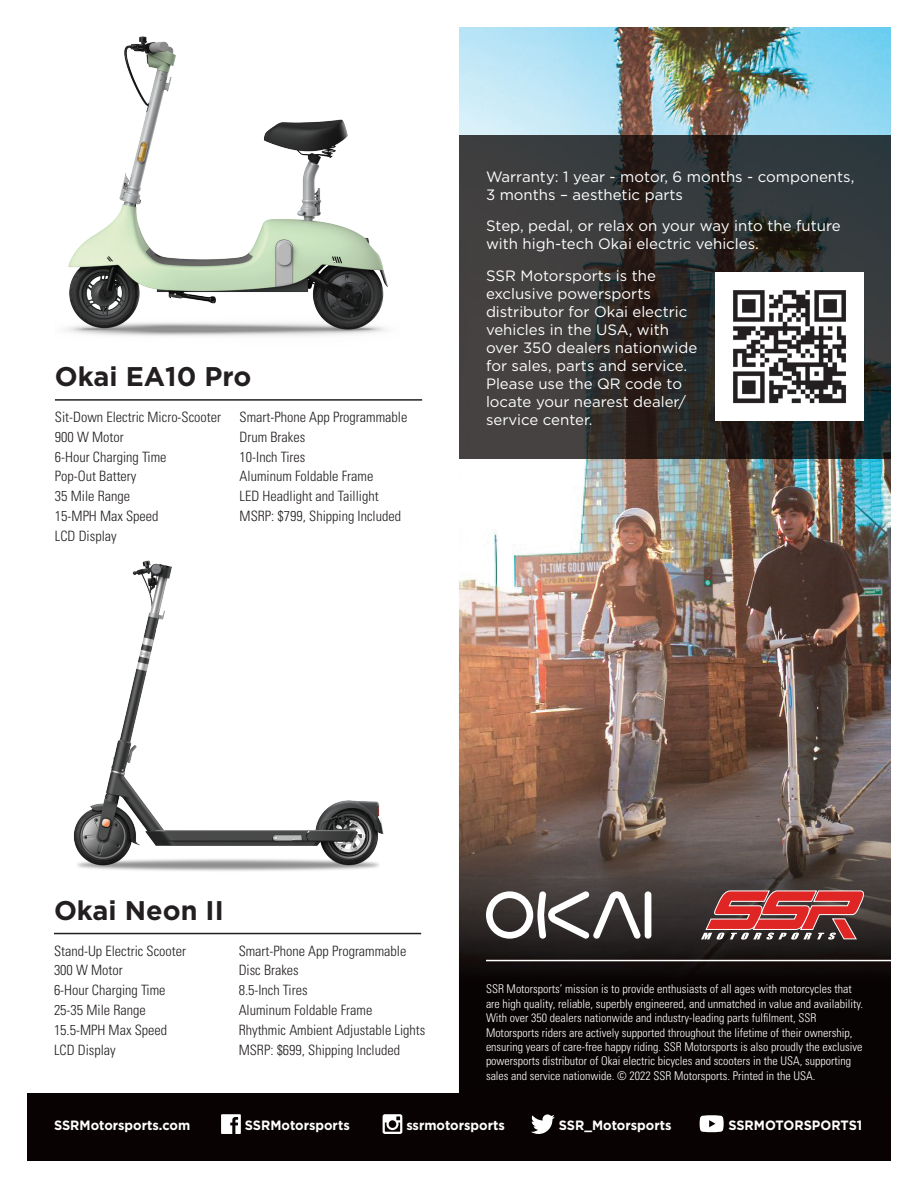
<style>
.page{position:relative;width:918px;height:1188px;background:#fff}
.page>*{position:absolute;margin:0;border:0;box-sizing:border-box;transform-origin:0 0}
.t1{font:700 27px "Gotham";color:#231f20}
.t2{font:15px/18px "Gotham";color:#fff}
.t3{font:300 condensed 14.25px/19.8px "Univers LT Std";color:#231f20}
.t4{font:700 13.5px "Gotham";color:#fff;scale:.95 1}
.t5{font:300 condensed 12px/14.4px "Univers LT Std";color:#fff}
</style>
<div class="page">
<img style="left:27px;top:27px;width:864px;height:1134px">
<h1 class="t1" style="left:55px;top:359px;width:198px">Okai EA10 Pro</h1>
<p class="t3" style="left:55px;top:407px;width:168px">Sit-Down Electric Micro-Scooter<br>900 W Motor<br>6-Hour Charging Time<br>Pop-Out Battery<br>35 Mile Range<br>15-MPH Max Speed<br>LCD Display</p>
<p class="t3" style="left:240px;top:407px;width:169px">Smart-Phone App Programmable<br>Drum Brakes<br>10-Inch Tires<br>Aluminum Foldable Frame<br>LED Headlight and Taillight<br>MSRP: $799, Shipping Included</p>
<p class="t2" style="left:486px;top:167px;width:370px">Warranty: 1 year - motor, 6 months - components,<br>3 months – aesthetic parts</p>
<p class="t2" style="left:486px;top:216px;width:356px">Step, pedal, or relax on your way into the future with high-tech Okai electric vehicles.</p>
<p class="t2" style="left:486px;top:266px;width:213px">SSR Motorsports is the exclusive powersports distributor for Okai electric vehicles in the USA, with over 350 dealers nationwide for sales, parts and service.<br>Please use the QR code to locate your nearest dealer/ service center.</p>
<h1 class="t1" style="left:54px;top:892px;width:171px">Okai Neon II</h1>
<p class="t3" style="left:54px;top:941px;width:134px">Stand-Up Electric Scooter<br>300 W Motor<br>6-Hour Charging Time<br>25-35 Mile Range<br>15.5-MPH Max Speed<br>LCD Display</p>
<p class="t3" style="left:239px;top:941px;width:188px">Smart-Phone App Programmable<br>Disc Brakes<br>8.5-Inch Tires<br>Aluminum Foldable Frame<br>Rhythmic Ambient Adjustable Lights<br>MSRP: $699, Shipping Included</p>
<p class="t5" style="left:486px;top:982px;width:379px">SSR Motorsports’ mission is to provide enthusiasts of all ages with motorcycles that are high quality, reliable, superbly engineered, and unmatched in value and availability.<br>With over 350 dealers nationwide and industry-leading parts fulfilment, SSR Motorsports riders are actively supported throughout the lifetime of their ownership, ensuring years of care-free happy riding. SSR Motorsports is also proudly the exclusive powersports distributor of Okai electric bicycles and scooters in the USA, supporting sales and service nationwide. © 2022 SSR Motorsports. Printed in the USA.</p>
<p class="t4" style="left:54px;top:1116px;width:145px">SSRMotorsports.com</p>
<p class="t4" style="left:245px;top:1116px;width:112px">SSRMotorsports</p>
<p class="t4" style="left:406px;top:1116px;width:105px">ssrmotorsports</p>
<p class="t4" style="left:559px;top:1116px;width:120px">SSR_Motorsports</p>
<p class="t4" style="left:728px;top:1116px;width:143px">SSRMOTORSPORTS1</p>
</div>
